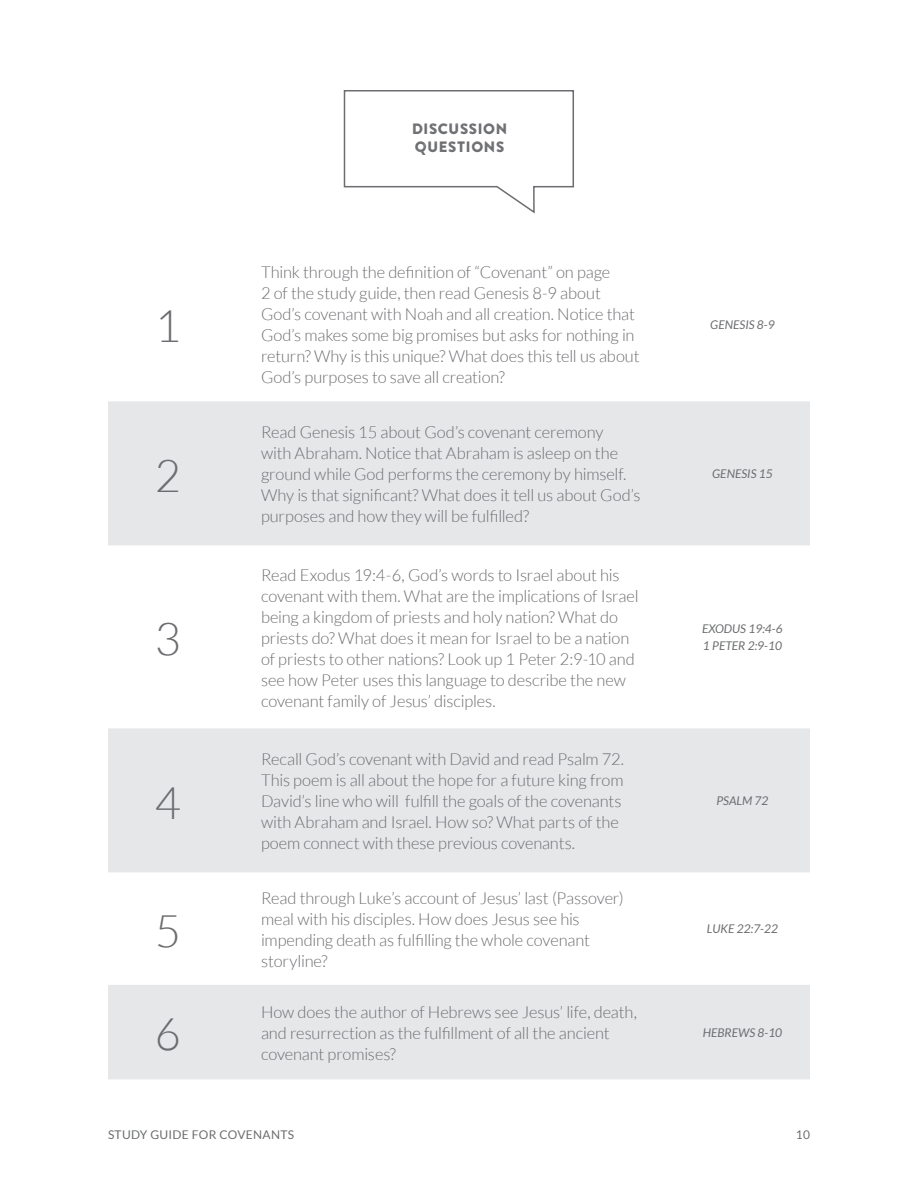
<style>
.page{position:relative;width:918px;height:1188px;background:#fff}
.page>*{position:absolute;margin:0;border:0;box-sizing:border-box;transform-origin:0 0}
.t1{font:300 45px "Lato";color:#6c6d70}
.Big-Body_Grey{font:300 16.5px/21px "Lato";letter-spacing:-.01em;color:#6c6d70}
.t2{font:15px "Brandon Printed One";color:#6c6d70}
.Reference_Grey{font:italic 12px "Lato";color:#6c6d70}
.t3{font:12px "Lato";letter-spacing:.025em;color:#6c6d70}
</style>
<div class="page">
<svg style="left:108px;top:401px;width:702px;height:678px;fill:#e6e7e9"></svg>
<svg style="left:343px;top:90px;width:231px;height:124px"></svg>
<p class="t1" style="left:155px;top:302px;width:28px">1</p>
<p class="t1" style="left:155px;top:451px;width:28px">2</p>
<p class="t1" style="left:155px;top:615px;width:28px">3</p>
<p class="t1" style="left:155px;top:778px;width:28px">4</p>
<p class="t1" style="left:155px;top:906px;width:28px">5</p>
<p class="t1" style="left:155px;top:1010px;width:28px">6</p>
<p class="t2" style="left:412px;top:120px;width:97px">DISCUSSION</p>
<p class="t2" style="left:415px;top:138px;width:91px">QUESTIONS</p>
<p class="Big-Body_Grey" style="left:261px;top:262px;width:380px">Think through the definition of “Covenant” on page<br>2 of the study guide, then read Genesis 8-9 about God’s covenant with Noah and all creation. Notice that God’s makes some big promises but asks for nothing in return? Why is this unique? What does this tell us about God’s purposes to save all creation?</p>
<p class="Big-Body_Grey" style="left:261px;top:422px;width:381px">Read Genesis 15 about God’s covenant ceremony<br>with Abraham. Notice that Abraham is asleep on the ground while God performs the ceremony by himself.<br>Why is that significant? What does it tell us about God’s purposes and how they will be fulfilled?</p>
<p class="Big-Body_Grey" style="left:261px;top:564px;width:379px">Read Exodus 19:4-6, God’s words to Israel about his covenant with them. What are the implications of Israel being a kingdom of priests and holy nation? What do priests do? What does it mean for Israel to be a nation of priests to other nations? Look up 1 Peter 2:9-10 and see how Peter uses this language to describe the new covenant family of Jesus’ disciples.</p>
<p class="Big-Body_Grey" style="left:261px;top:749px;width:365px">Recall God’s covenant with David and read Psalm 72.<br>This poem is all about the hope for a future king from David’s line who will fulfill the goals of the covenants with Abraham and Israel. How so? What parts of the poem connect with these previous covenants.</p>
<p class="Big-Body_Grey" style="left:261px;top:887px;width:364px">Read through Luke’s account of Jesus’ last (Passover) meal with his disciples. How does Jesus see his impending death as fulfilling the whole covenant storyline?</p>
<p class="Big-Body_Grey" style="left:261px;top:1001px;width:377px">How does the author of Hebrews see Jesus’ life, death, and resurrection as the fulfillment of all the ancient covenant promises?</p>
<p class="Reference_Grey" style="left:710px;top:318px;width:66px">GENESIS 8-9</p>
<p class="Reference_Grey" style="left:712px;top:467px;width:62px">GENESIS 15</p>
<p class="Reference_Grey" style="left:702px;top:622px;width:82px">EXODUS 19:4-6</p>
<p class="Reference_Grey" style="left:703px;top:639px;width:81px">1 PETER 2:9-10</p>
<p class="Reference_Grey" style="left:716px;top:794px;width:54px">PSALM 72</p>
<p class="Reference_Grey" style="left:707px;top:922px;width:73px">LUKE 22:7-22</p>
<p class="Reference_Grey" style="left:703px;top:1026px;width:81px">HEBREWS 8-10</p>
<p class="t3" style="left:108px;top:1128px;width:188px">STUDY GUIDE FOR COVENANTS</p>
<p class="t3" style="left:796px;top:1128px;width:16px">10</p>
</div>
